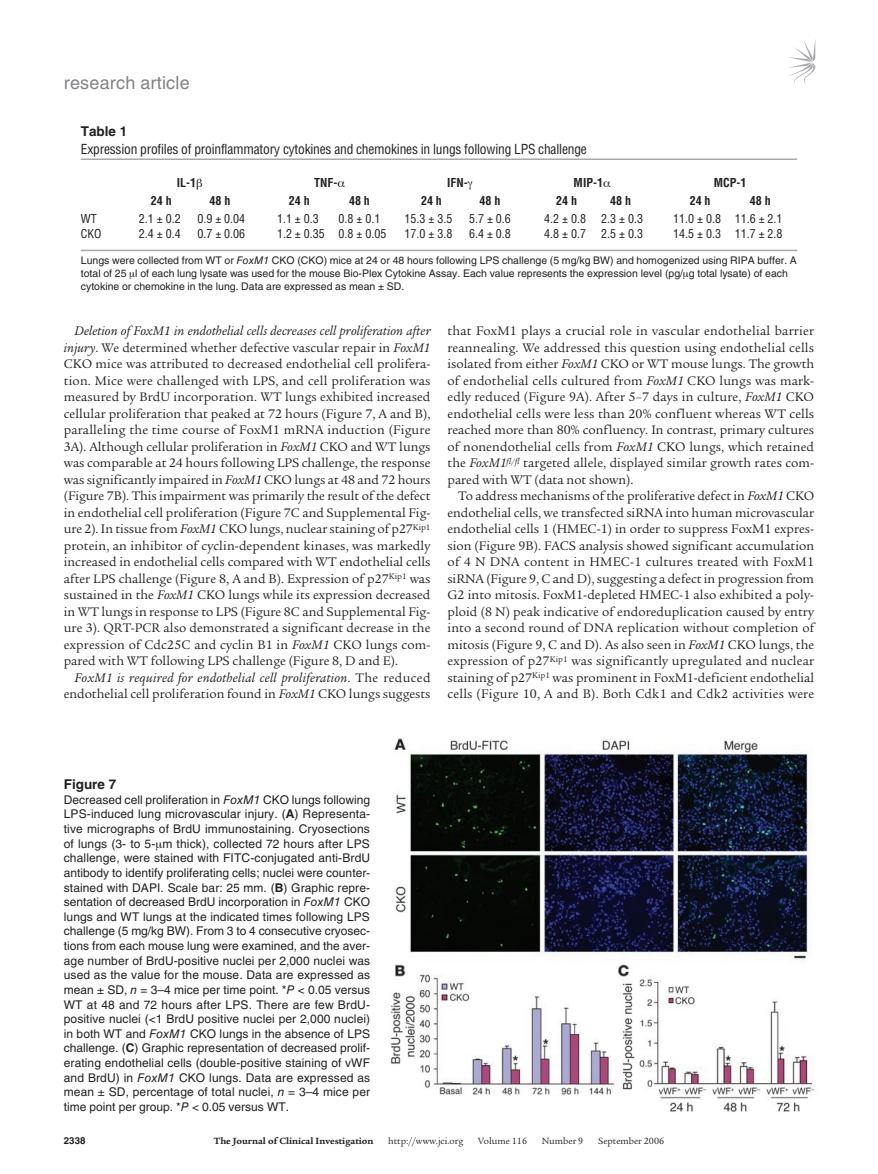
<style>
.page{position:relative;width:878px;height:1174px;background:#fff}
.page>*{position:absolute;margin:0;border:0;box-sizing:border-box;transform-origin:0 0}
.t1{font:18px "Helvetica LT Std";letter-spacing:.01em;color:#808285}
.t2{font:13.5px/16.5px "Legacy Serif Std";color:#231f20;text-align:justify}
.t3{font:condensed 13.5px "Helvetica LT Std";letter-spacing:-.015em;color:#231f20}
.t4{font:700 13.5px "Helvetica LT Std";color:#231f20}
.t5{font:12px/14.7px "Helvetica LT Std";letter-spacing:.005em;color:#231f20;text-align:justify}
.t6{font:condensed 12px "Helvetica LT Std";color:#231f20}
.t7{font:700 condensed 12px "Helvetica LT Std";color:#231f20}
.t8{font:10.5px/13.2px "Helvetica LT Std";color:#231f20}
.t9{font:9.75px "Legacy Serif Std";color:#231f20}
.t10{font:700 9.75px "Legacy Serif Std";color:#231f20}
.t11{font:700 9.75px "Helvetica LT Std";color:#231f20}
.s1{font-style:italic}
.s2{font-weight:700}
</style>
<div class="page">
<svg style="left:789px;top:41px;width:26px;height:44px"></svg>
<hr style="left:81px;top:158px;width:716px;height:2px;background:#a8a9ad">
<hr style="left:81px;top:250px;width:716px;height:1px;background:#a8a9ad">
<img style="left:390px;top:738px;width:425px;height:374px">
<h1 class="t1" style="left:64px;top:72px;width:127px">research article</h1>
<p class="t4" style="left:81px;top:123px;width:48px">Table 1</p>
<p class="t3" style="left:81px;top:141px;width:507px">Expression profiles of proinflammatory cytokines and chemokines in lungs following LPS challenge</p>
<p class="t7" style="left:177px;top:175px;width:21px">IL-1</p>
<p class="t7" style="left:314px;top:175px;width:25px">TNF-</p>
<p class="t7" style="left:447px;top:175px;width:22px">IFN-</p>
<p class="t7" style="left:573px;top:175px;width:31px">MIP-1</p>
<p class="t7" style="left:713px;top:175px;width:34px">MCP-1</p>
<p class="t7" style="left:151px;top:193px;width:22px">24 h</p>
<p class="t7" style="left:209px;top:193px;width:22px">48 h</p>
<p class="t7" style="left:289px;top:193px;width:22px">24 h</p>
<p class="t7" style="left:349px;top:193px;width:22px">48 h</p>
<p class="t7" style="left:421px;top:193px;width:22px">24 h</p>
<p class="t7" style="left:479px;top:193px;width:22px">48 h</p>
<p class="t7" style="left:556px;top:193px;width:22px">24 h</p>
<p class="t7" style="left:610px;top:193px;width:22px">48 h</p>
<p class="t7" style="left:689px;top:193px;width:22px">24 h</p>
<p class="t7" style="left:749px;top:193px;width:22px">48 h</p>
<p class="t6" style="left:81px;top:211px;width:17px">WT</p>
<p class="t6" style="left:139px;top:211px;width:43px">2.1 ± 0.2</p>
<p class="t6" style="left:197px;top:211px;width:49px">0.9 ± 0.04</p>
<p class="t6" style="left:277px;top:211px;width:43px">1.1 ± 0.3</p>
<p class="t6" style="left:338px;top:211px;width:43px">0.8 ± 0.1</p>
<p class="t6" style="left:404px;top:211px;width:49px">15.3 ± 3.5</p>
<p class="t6" style="left:469px;top:211px;width:43px">5.7 ± 0.6</p>
<p class="t6" style="left:544px;top:211px;width:43px">4.2 ± 0.8</p>
<p class="t6" style="left:601px;top:211px;width:43px">2.3 ± 0.3</p>
<p class="t6" style="left:673px;top:211px;width:111px">11.0 ± 0.8 11.6 ± 2.1</p>
<p class="t6" style="left:81px;top:226px;width:22px">CKO</p>
<p class="t6" style="left:139px;top:226px;width:43px">2.4 ± 0.4</p>
<p class="t6" style="left:197px;top:226px;width:49px">0.7 ± 0.06</p>
<p class="t6" style="left:277px;top:226px;width:111px">1.2 ± 0.35 0.8 ± 0.05</p>
<p class="t6" style="left:404px;top:226px;width:49px">17.0 ± 3.8</p>
<p class="t6" style="left:469px;top:226px;width:43px">6.4 ± 0.8</p>
<p class="t6" style="left:544px;top:226px;width:43px">4.8 ± 0.7</p>
<p class="t6" style="left:601px;top:226px;width:43px">2.5 ± 0.3</p>
<p class="t6" style="left:673px;top:226px;width:111px">14.5 ± 0.3 11.7 ± 2.8</p>
<p class="t8" style="left:81px;top:254px;width:717px">Lungs were collected from WT or <span class="s1">FoxM1</span> CKO (CKO) mice at 24 or 48 hours following LPS challenge (5 mg/kg BW) and homogenized using RIPA buffer. A total of 25 l of each lung lysate was used for the mouse Bio-Plex Cytokine Assay. Each value represents the expression level (pg/ g total lysate) of each cytokine or chemokine in the lung. Data are expressed as mean ± SD.</p>
<p class="t2" style="left:64px;top:323px;width:368px;text-indent:11px"><span class="s1">Deletion of FoxM1 in endothelial cells decreases cell proliferation after injury</span>. We determined whether defective vascular repair in <span class="s1">FoxM1<br></span>CKO mice was attributed to decreased endothelial cell prolifera&shy;tion. Mice were challenged with LPS, and cell proliferation was measured by BrdU incorporation. WT lungs exhibited increased cellular proliferation that peaked at 72 hours (Figure 7, A and B), paralleling the time course of FoxM1 mRNA induction (Figure 3A). Although cellular proliferation in <span class="s1">FoxM1</span> CKO and WT lungs was comparable at 24 hours following LPS challenge, the response was significantly impaired in <span class="s1">FoxM1</span> CKO lungs at 48 and 72 hours (Figure 7B). This impairment was primarily the result of the defect in endothelial cell proliferation (Figure 7C and Supplemental Fig&shy;ure 2). In tissue from <span class="s1">FoxM1</span> CKO lungs, nuclear staining of p27<sup>Kip1 </sup>protein, an inhibitor of cyclin-dependent kinases, was markedly increased in endothelial cells compared with WT endothelial cells after LPS challenge (Figure 8, A and B). Expression of p27<sup>Kip1</sup> was sustained in the <span class="s1">FoxM1</span> CKO lungs while its expression decreased in WT lungs in response to LPS (Figure 8C and Supplemental Fig&shy;ure 3). QRT-PCR also demonstrated a significant decrease in the expression of Cdc25C and cyclin B1 in <span class="s1">FoxM1</span> CKO lungs com&shy;pared with WT following LPS challenge (Figure 8, D and E).</p>
<p class="t2" style="left:64px;top:669px;width:368px;text-align:right"><span class="s1">FoxM1 is required for endothelial cell proliferation</span>. The reduced endothelial cell proliferation found in <span class="s1">FoxM1</span> CKO lungs suggests</p>
<p class="t2" style="left:447px;top:323px;width:368px">that FoxM1 plays a crucial role in vascular endothelial barrier reannealing. We addressed this question using endothelial cells isolated from either <span class="s1">FoxM1</span> CKO or WT mouse lungs. The growth of endothelial cells cultured from <span class="s1">FoxM1</span> CKO lungs was mark&shy;edly reduced (Figure 9A). After 5–7 days in culture, <span class="s1">FoxM1</span> CKO endothelial cells were less than 20% confluent whereas WT cells reached more than 80% confluency. In contrast, primary cultures of nonendothelial cells from <span class="s1">FoxM1</span> CKO lungs, which retained the <span class="s1">FoxM1</span><sup>fl/fl</sup> targeted allele, displayed similar growth rates com&shy;pared with WT (data not shown).</p>
<p class="t2" style="left:447px;top:488px;width:368px;text-indent:11px">To address mechanisms of the proliferative defect in <span class="s1">FoxM1</span> CKO endothelial cells, we transfected siRNA into human microvascular endothelial cells 1 (HMEC-1) in order to suppress FoxM1 expres&shy;sion (Figure 9B). FACS analysis showed significant accumulation of 4 N DNA content in HMEC-1 cultures treated with FoxM1 siRNA (Figure 9, C and D), suggesting a defect in progression from G2 into mitosis. FoxM1-depleted HMEC-1 also exhibited a poly&shy;ploid (8 N) peak indicative of endoreduplication caused by entry into a second round of DNA replication without completion of mitosis (Figure 9, C and D). As also seen in <span class="s1">FoxM1</span> CKO lungs, the expression of p27<sup>Kip1</sup> was significantly upregulated and nuclear staining of p27<sup>Kip1</sup> was prominent in FoxM1-deficient endothelial cells (Figure 10, A and B). Both Cdk1 and Cdk2 activities were</p>
<p class="t4" style="left:64px;top:776px;width:54px">Figure 7</p>
<p class="t5" style="left:64px;top:792px;width:308px">Decreased cell proliferation in <span class="s1">FoxM1</span> CKO lungs following LPS-induced lung microvascular injury. (<span class="s2">A</span>) Representa&shy;tive micrographs of BrdU immunostaining. Cryosections of lungs (3- to 5- m thick), collected 72 hours after LPS challenge, were stained with FITC-conjugated anti-BrdU antibody to identify proliferating cells; nuclei were counter&shy;stained with DAPI. Scale bar: 25 mm. (<span class="s2">B</span>) Graphic repre&shy;sentation of decreased BrdU incorporation in <span class="s1">FoxM1</span> CKO lungs and WT lungs at the indicated times following LPS challenge (5 mg/kg BW). From 3 to 4 consecutive cryosec&shy;tions from each mouse lung were examined, and the aver&shy;age number of BrdU-positive nuclei per 2,000 nuclei was used as the value for the mouse. Data are expressed as mean ± SD, <span class="s1">n</span> = 3–4 mice per time point. *<span class="s1">P</span> &lt; 0.05 versus WT at 48 and 72 hours after LPS. There are few BrdU&shy;positive nuclei (&lt;1 BrdU positive nuclei per 2,000 nuclei) in both WT and <span class="s1">FoxM1</span> CKO lungs in the absence of LPS challenge. (<span class="s2">C</span>) Graphic representation of decreased prolif&shy;erating endothelial cells (double-positive staining of vWF and BrdU) in <span class="s1">FoxM1</span> CKO lungs. Data are expressed as mean ± SD, percentage of total nuclei, <span class="s1">n</span> = 3–4 mice per time point per group. *<span class="s1">P</span> &lt; 0.05 versus WT.</p>
<p class="t11" style="left:64px;top:1134px;width:23px">2338</p>
<p class="t10" style="left:214px;top:1135px;width:161px">The Journal of Clinical Investigation</p>
<p class="t9" style="left:388px;top:1135px;width:77px">http://www.jci.org</p>
<p class="t9" style="left:478px;top:1135px;width:50px">Volume 116</p>
<p class="t9" style="left:542px;top:1135px;width:43px">Number 9</p>
<p class="t9" style="left:598px;top:1135px;width:68px">September 2006</p>
</div>
